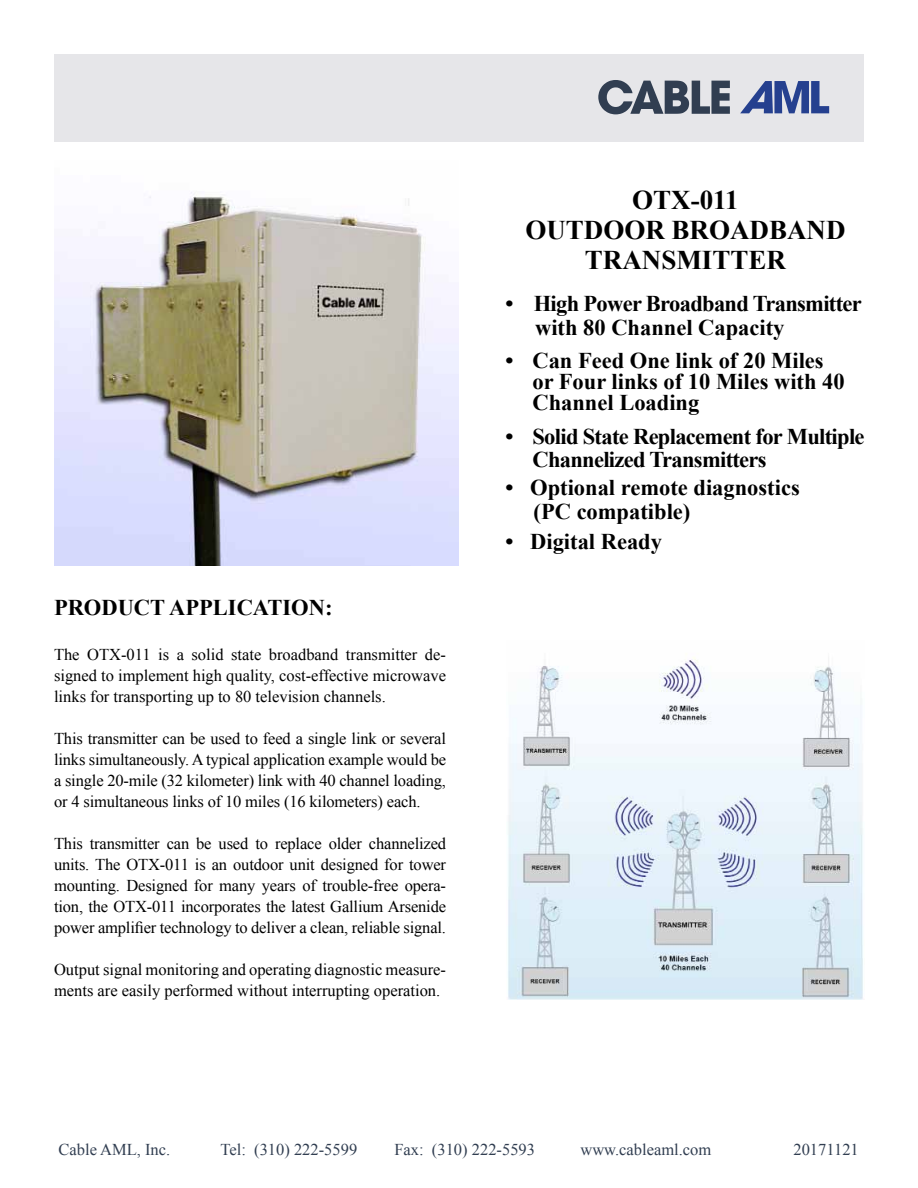
<style>
.page{position:relative;width:918px;height:1188px;background:#fff}
.page>*{position:absolute;margin:0;border:0;box-sizing:border-box;transform-origin:0 0}
.t1{font:700 27px/30px "Times New Roman";color:#000;text-align:center}
.t2{font:700 22.5px/21px "Times New Roman";color:#000}
.t3{font:700 22.5px/24px "Times New Roman";letter-spacing:-.03em;color:#000}
.t4{font:16.5px/21px "Times New Roman";color:#000;text-align:justify}
.t5{font:16.5px "Times New Roman";color:#313e51}
</style>
<div class="page">
<div style="left:54px;top:54px;width:810px;height:88px;background:#e6e6e9"></div>
<svg style="left:740px;top:81px;width:89px;height:32px"></svg>
<svg style="left:598px;top:80px;width:132px;height:34px"></svg>
<img style="left:54px;top:192px;width:405px;height:374px">
<img style="left:508px;top:657px;width:355px;height:343px">
<h2 class="t2" style="left:54px;top:597px;width:280px">PRODUCT APPLICATION:</h2>
<p class="t4" style="left:54px;top:644px;width:394px">The OTX-011 is a solid state broadband transmitter de&shy;signed to implement high quality, cost-effective microwave links for transporting up to 80 television channels.</p>
<p class="t4" style="left:54px;top:728px;width:394px">This transmitter can be used to feed a single link or several links simultaneously. A typical application example would be a single 20-mile (32 kilometer) link with 40 channel loading, or 4 simultaneous links of 10 miles (16 kilometers) each.</p>
<p class="t4" style="left:54px;top:833px;width:394px">This transmitter can be used to replace older channelized units. The OTX-011 is an outdoor unit designed for tower mounting. Designed for many years of trouble-free opera&shy;tion, the OTX-011 incorporates the latest Gallium Arsenide power amplifier technology to deliver a clean, reliable signal.</p>
<p class="t4" style="left:54px;top:959px;width:394px">Output signal monitoring and operating diagnostic measure&shy;ments are easily performed without interrupting operation.</p>
<h1 class="t1" style="left:525px;top:184px;width:322px">OTX-011<br>OUTDOOR BROADBAND<br>TRANSMITTER</h1>
<h2 class="t3" style="left:535px;top:291px;width:328px;text-indent:-30px">• High Power Broadband Transmitter with 80 Channel Capacity</h2>
<h2 class="t2" style="left:532px;top:349px;width:314px;text-indent:-27px">• Can Feed One link of 20 Miles or Four links of 10 Miles with 40<br>Channel Loading</h2>
<h2 class="t3" style="left:532px;top:425px;width:334px;line-height:22.5px;text-indent:-27px">• Solid State Replacement for Multiple<br>Channelized Transmitters</h2>
<h2 class="t2" style="left:534px;top:475px;width:268px;line-height:24px;text-indent:-28px">• Optional remote diagnostics (PC compatible)</h2>
<h2 class="t2" style="left:505px;top:531px;width:158px">• Digital Ready</h2>
<p class="t5" style="left:58px;top:1138px;width:113px">Cable AML, Inc.</p>
<p class="t5" style="left:220px;top:1138px;width:138px">Tel: (310) 222-5599</p>
<p class="t5" style="left:394px;top:1138px;width:142px">Fax: (310) 222-5593</p>
<p class="t5" style="left:580px;top:1138px;width:132px">www.cableaml.com</p>
<p class="t5" style="left:793px;top:1138px;width:67px">20171121</p>
</div>
